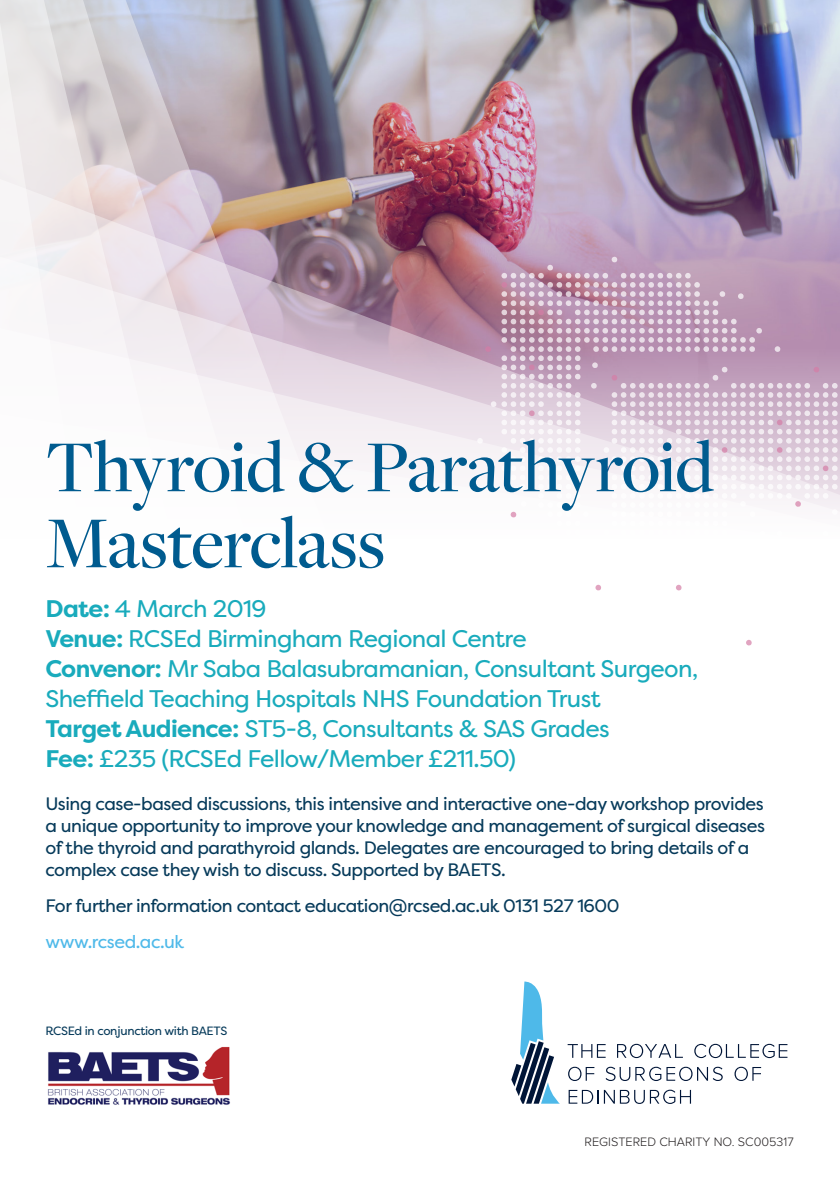
<style>
.page{position:relative;width:840px;height:1191px;background:#fff}
.page>*{position:absolute;margin:0;border:0;box-sizing:border-box;transform-origin:0 0}
.t1{font:500 76px/76px "Freight Disp Pro";letter-spacing:-.015em;color:#005b8f}
.t2{font:24px/30px "Filson Pro";letter-spacing:-.025em;color:#19abbc}
.t3{font:18px/22px "Filson Pro";letter-spacing:-.025em;color:#063a5a}
.t4{font:18px "Filson Pro";letter-spacing:-.025em;color:#4eb9e9}
.t5{font:300 12.6px "Proxima Nova";color:#231f20}
.t6{font:12px "Filson Pro";letter-spacing:-.025em;color:#063a5a}
.s1{font-weight:700}
</style>
<div class="page">
<img style="left:333px;top:0;width:506px;height:153px">
<img style="left:333px;top:153px;width:506px;height:83px">
<svg style="left:333px;top:236px;width:506px;height:76px"></svg>
<svg style="left:333px;top:312px;width:144px;height:35px"></svg>
<svg style="left:251px;top:0;width:82px;height:347px"></svg>
<svg style="left:175px;top:0;width:76px;height:347px"></svg>
<svg style="left:83px;top:0;width:92px;height:347px"></svg>
<svg style="left:0;top:0;width:83px;height:347px;fill:#efeaea"></svg>
<svg style="left:83px;top:347px;width:394px;height:123px;fill:#f6f2f5"></svg>
<svg style="left:567px;top:1044px;width:38px;height:13px"></svg>
<svg style="left:617px;top:1043px;width:65px;height:15px"></svg>
<svg style="left:694px;top:1043px;width:93px;height:15px"></svg>
<svg style="left:568px;top:1066px;width:26px;height:15px"></svg>
<svg style="left:605px;top:1066px;width:117px;height:15px"></svg>
<svg style="left:734px;top:1066px;width:26px;height:15px"></svg>
<svg style="left:568px;top:1089px;width:122px;height:15px"></svg>
<svg style="left:511px;top:981px;width:48px;height:122px"></svg>
<svg style="left:477px;top:257px;width:362px;height:213px;fill:#bd9cb9"></svg>
<svg style="left:485px;top:282px;width:354px;height:364px"></svg>
<img style="left:47px;top:1046px;width:183px;height:59px">
<h1 class="t1" style="left:45px;top:426px;width:669px">Thyroid &amp; Parathyroid<br>Masterclass</h1>
<p class="t2" style="left:45px;top:593px;width:654px"><span class="s1">Date:</span> 4 March 2019<br><span class="s1">Venue:</span> RCSEd Birmingham Regional Centre<br><span class="s1">Convenor:</span> Mr Saba Balasubramanian, Consultant Surgeon, Sheffield Teaching Hospitals NHS Foundation Trust<br><span class="s1">Target Audience:</span> ST5-8, Consultants &amp; SAS Grades<br><span class="s1">Fee:</span> £235 (RCSEd Fellow/Member £211.50)</p>
<p class="t3" style="left:45px;top:792px;width:720px">Using case-based discussions, this intensive and interactive one-day workshop provides a unique opportunity to improve your knowledge and management of surgical diseases of the thyroid and parathyroid glands. Delegates are encouraged to bring details of a complex case they wish to discuss. Supported by BAETS.</p>
<p class="t3" style="left:45px;top:894px;width:575px">For further information contact education@rcsed.ac.uk 0131 527 1600</p>
<p class="t4" style="left:45px;top:929px;width:140px">www.rcsed.ac.uk</p>
<p class="t6" style="left:45px;top:1022px;width:183px">RCSEd in conjunction with BAETS</p>
<p class="t5" style="left:584px;top:1132px;width:210px">REGISTERED CHARITY NO. SC005317</p>
</div>
